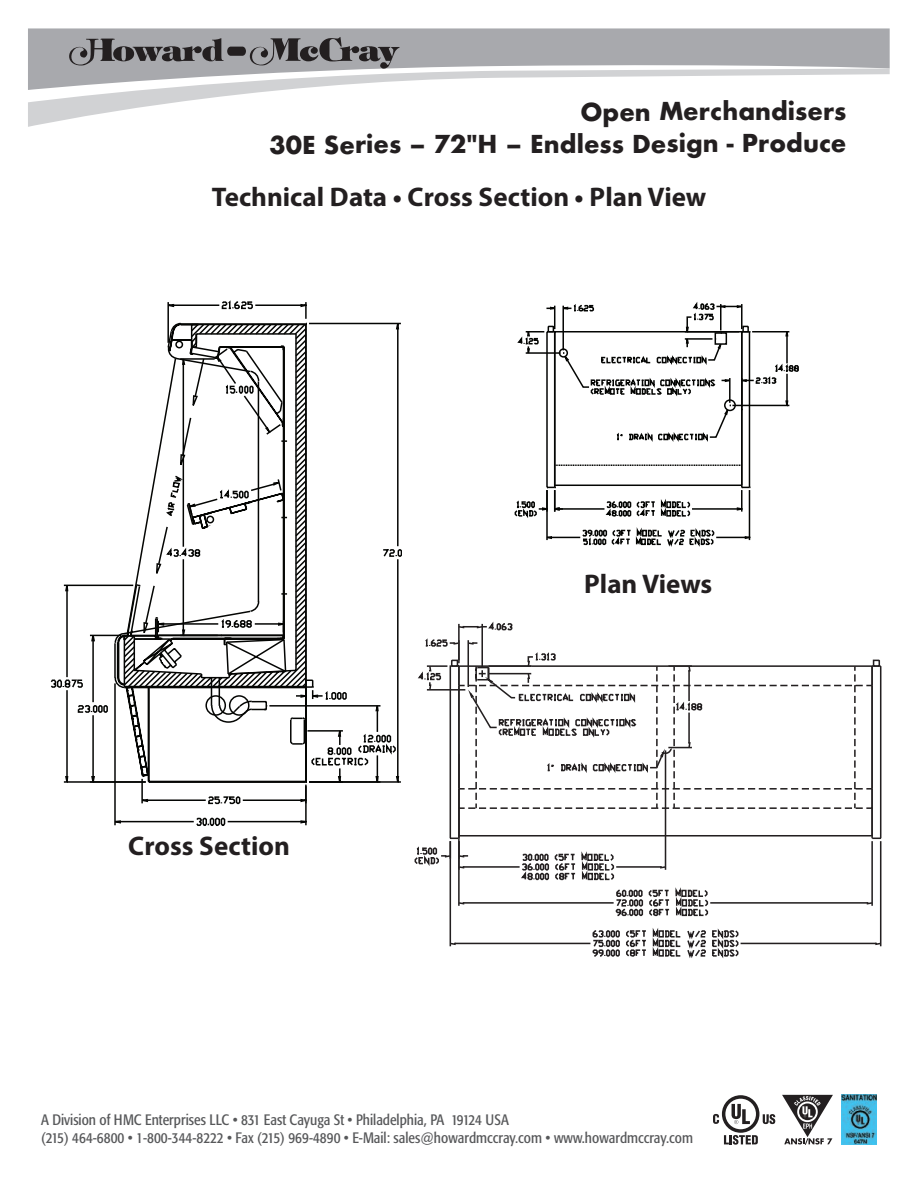
<style>
.page{position:relative;width:918px;height:1188px;background:#fff}
.page>*{position:absolute;margin:0;border:0;box-sizing:border-box;transform-origin:0 0}
.t1{font:700 27px "Myriad Pro";color:#231f20}
.t2{font:700 24px/32.5px "Futura";letter-spacing:-.005em;color:#231f20;text-align:right}
.t3{font:condensed 15px/18px "Formata";color:#57585a}
.s1{font-family:"Helvetica";font-weight:400;color:#040503}
</style>
<div class="page">
<img style="left:842px;top:1095px;width:35px;height:49px">
<svg style="left:782px;top:1095px;width:51px;height:50px"></svg>
<svg style="left:713px;top:1095px;width:62px;height:50px"></svg>
<svg style="left:62px;top:303px;width:338px;height:523px"></svg>
<svg style="left:415px;top:622px;width:466px;height:337px"></svg>
<svg style="left:514px;top:302px;width:285px;height:245px"></svg>
<svg style="left:28px;top:103px;width:142px;height:24px"></svg>
<svg style="left:28px;top:90px;width:252px;height:13px;fill:#d1d2d4"></svg>
<svg style="left:28px;top:28px;width:862px;height:62px;fill:#a8a9ad"></svg>
<svg style="left:69px;top:37px;width:331px;height:32px"></svg>
<h2 class="t2" style="left:269px;top:95px;width:579px">Open Merchandisers<br>30E Series – 72"H – Endless Design - Produce</h2>
<h1 class="t1" style="left:212px;top:187px;width:496px">Technical Data • Cross Section • Plan View</h1>
<h1 class="t1" style="left:128px;top:835px;width:175px">C<span class="s1">C</span>r <span class="s1">r</span>o<span class="s1">o</span>s<span class="s1">s</span>s <span class="s1">s</span>S <span class="s1">S</span>e c<span class="s1">e</span>t<span class="s1">c</span>i <span class="s1">t</span>o<span class="s1">i o</span>n<span class="s1">n</span></h1>
<h1 class="t1" style="left:584px;top:573px;width:130px">Plan Views</h1>
<p class="t3" style="left:41px;top:1112px;width:653px">A Division of HMC Enterprises LLC • 831 East Cayuga St • Philadelphia, PA 19124 USA<br>(215) 464-6800 • 1-800-344-8222 • Fax (215) 969-4890 • E-Mail: sales@howardmccray.com • www.howardmccray.com</p>
</div>
